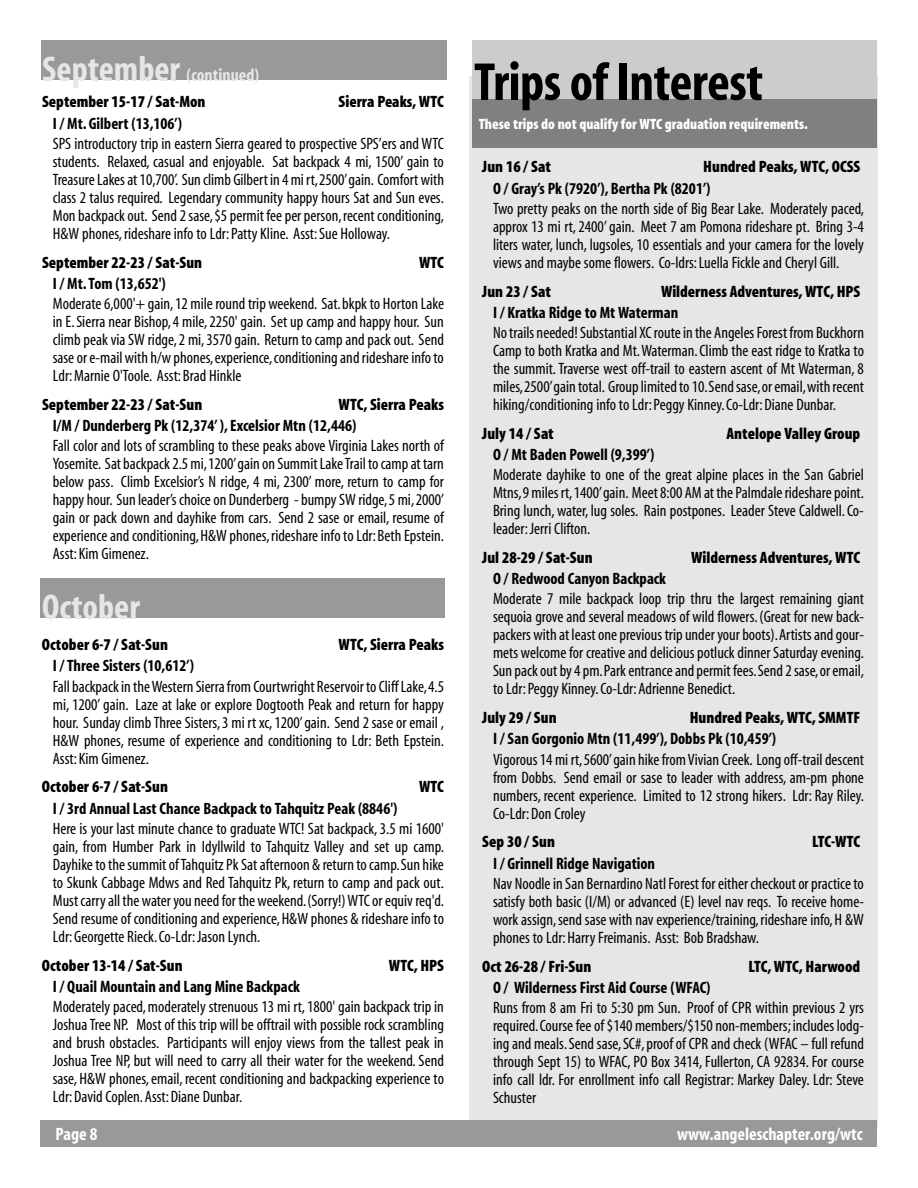
<style>
.page{position:relative;width:918px;height:1188px;background:#fff}
.page>*{position:absolute;margin:0;border:0;box-sizing:border-box;transform-origin:0 0}
.t1{font:54px "Myriad MM 700 300";letter-spacing:-.01em;color:#000}
.t2{font:36px "Myriad MM 700 300";color:#e6e6e6}
.t3{font:18px "Myriad MM 700 300";color:#fff}
.t4{font:18px "Myriad MM 700 300";color:#e6e6e6}
.t5{font:16.5px/18px "Myriad MM 400 300";color:#000;text-align:justify}
.t6{font:16.5px "Myriad MM 830 300";color:#000}
.t7{font:16.5px "Myriad MM 700 300";color:#000}
.t8{font:15px "Myriad MM 830 300";color:#fff}
.s1{font-size:36px}
</style>
<div class="page">
<div style="left:469px;top:76px;width:409px;height:1053px;background:#e6e6e6"></div>
<div style="left:40px;top:1120px;width:838px;height:28px;background:#999"></div>
<div style="left:42px;top:40px;width:405px;height:40px;background:#999"></div>
<div style="left:40px;top:579px;width:406px;height:39px;background:#999"></div>
<div style="left:472px;top:66px;width:406px;height:82px;background:#808080"></div>
<div style="left:472px;top:40px;width:406px;height:59px;background:#ccc"></div>
<p class="t4" style="left:42px;top:69px;width:219px"><span class="s1">September</span> (continued)</p>
<p class="t6" style="left:42px;top:97px;width:165px">September 15-17 / Sat-Mon</p>
<p class="t6" style="left:339px;top:97px;width:107px">Sierra Peaks, WTC</p>
<p class="t7" style="left:53px;top:118px;width:131px">I / Mt. Gilbert (13,106’)</p>
<p class="t5" style="left:53px;top:136px;width:393px">SPS introductory trip in eastern Sierra geared to prospective SPS’ers and WTC students. Relaxed, casual and enjoyable. Sat backpack 4 mi, 1500’ gain to Treasure Lakes at 10,700’. Sun climb Gilbert in 4 mi rt,2500’gain. Comfort with class 2 talus required. Legendary community happy hours Sat and Sun eves.<br>Mon backpack out. Send 2 sase,$5 permit fee per person,recent conditioning, H&amp;W phones, rideshare info to Ldr:Patty Kline. Asst:Sue Holloway.</p>
<p class="t6" style="left:42px;top:257px;width:162px">September 22-23 / Sat-Sun</p>
<p class="t6" style="left:419px;top:257px;width:26px">WTC</p>
<p class="t7" style="left:53px;top:278px;width:115px">I / Mt. Tom (13,652')</p>
<p class="t5" style="left:53px;top:296px;width:393px">Moderate 6,000'+ gain,12 mile round trip weekend. Sat.bkpk to Horton Lake in E. Sierra near Bishop, 4 mile, 2250' gain. Set up camp and happy hour. Sun climb peak via SW ridge, 2 mi, 3570 gain. Return to camp and pack out. Send sase or e-mail with h/w phones,experience,conditioning and rideshare info to Ldr:Marnie O'Toole. Asst:Brad Hinkle</p>
<p class="t6" style="left:42px;top:399px;width:162px">September 22-23 / Sat-Sun</p>
<p class="t6" style="left:338px;top:399px;width:107px">WTC, Sierra Peaks</p>
<p class="t7" style="left:53px;top:420px;width:305px">I/M / Dunderberg Pk (12,374’ ), Excelsior Mtn (12,446)</p>
<p class="t5" style="left:53px;top:438px;width:393px">Fall color and lots of scrambling to these peaks above Virginia Lakes north of Yosemite. Sat backpack 2.5 mi,1200’gain on Summit Lake Trail to camp at tarn below pass. Climb Excelsior’s N ridge, 4 mi, 2300’ more, return to camp for happy hour. Sun leader’s choice on Dunderberg - bumpy SW ridge,5 mi,2000’ gain or pack down and dayhike from cars. Send 2 sase or email, resume of experience and conditioning,H&amp;W phones,rideshare info to Ldr:Beth Epstein.<br>Asst:Kim Gimenez.</p>
<h2 class="t2" style="left:42px;top:595px;width:100px">October</h2>
<p class="t6" style="left:42px;top:639px;width:128px">October 6-7 / Sat-Sun</p>
<p class="t6" style="left:338px;top:639px;width:107px">WTC, Sierra Peaks</p>
<p class="t7" style="left:53px;top:661px;width:143px">I / Three Sisters (10,612’)</p>
<p class="t5" style="left:53px;top:679px;width:393px">Fall backpack in the Western Sierra from Courtwright Reservoir to Cliff Lake,4.5 mi, 1200’ gain. Laze at lake or explore Dogtooth Peak and return for happy hour. Sunday climb Three Sisters, 3 mi rt xc, 1200’gain. Send 2 sase or email , H&amp;W phones, resume of experience and conditioning to Ldr: Beth Epstein.<br>Asst:Kim Gimenez.</p>
<p class="t6" style="left:42px;top:781px;width:128px">October 6-7 / Sat-Sun</p>
<p class="t6" style="left:419px;top:781px;width:26px">WTC</p>
<p class="t7" style="left:53px;top:803px;width:346px">I / 3rd Annual Last Chance Backpack to Tahquitz Peak (8846')</p>
<p class="t5" style="left:53px;top:821px;width:393px">Here is your last minute chance to graduate WTC! Sat backpack, 3.5 mi 1600' gain, from Humber Park in Idyllwild to Tahquitz Valley and set up camp.<br>Dayhike to the summit of Tahquitz Pk Sat afternoon &amp; return to camp.Sun hike to Skunk Cabbage Mdws and Red Tahquitz Pk, return to camp and pack out.<br>Must carry all the water you need for the weekend.(Sorry!) WTC or equiv req'd.<br>Send resume of conditioning and experience,H&amp;W phones &amp; rideshare info to Ldr:Georgette Rieck.Co-Ldr:Jason Lynch.</p>
<p class="t6" style="left:42px;top:960px;width:142px">October 13-14 / Sat-Sun</p>
<p class="t6" style="left:389px;top:960px;width:57px">WTC, HPS</p>
<p class="t7" style="left:53px;top:981px;width:249px">I / Quail Mountain and Lang Mine Backpack</p>
<p class="t5" style="left:53px;top:999px;width:393px">Moderately paced, moderately strenuous 13 mi rt, 1800' gain backpack trip in Joshua Tree NP. Most of this trip will be offtrail with possible rock scrambling and brush obstacles. Participants will enjoy views from the tallest peak in Joshua Tree NP, but will need to carry all their water for the weekend. Send sase, H&amp;W phones, email, recent conditioning and backpacking experience to Ldr:David Coplen.Asst:Diane Dunbar.</p>
<h1 class="t1" style="left:474px;top:65px;width:291px">Trips of Interest</h1>
<p class="t8" style="left:479px;top:119px;width:331px">These trips do not qualify for WTC graduation requirements.</p>
<p class="t6" style="left:482px;top:162px;width:70px">Jun 16 / Sat</p>
<p class="t6" style="left:703px;top:162px;width:158px">Hundred Peaks, WTC, OCSS</p>
<p class="t7" style="left:493px;top:183px;width:219px">O / Gray’s Pk (7920’), Bertha Pk (8201’)</p>
<p class="t5" style="left:493px;top:201px;width:372px">Two pretty peaks on the north side of Big Bear Lake. Moderately paced, approx 13 mi rt, 2400’ gain. Meet 7 am Pomona rideshare pt. Bring 3-4 liters water, lunch, lugsoles, 10 essentials and your camera for the lovely views and maybe some flowers. Co-ldrs:Luella Fickle and Cheryl Gill.</p>
<p class="t6" style="left:482px;top:286px;width:70px">Jun 23 / Sat</p>
<p class="t6" style="left:661px;top:286px;width:201px">Wilderness Adventures, WTC, HPS</p>
<p class="t7" style="left:493px;top:307px;width:187px">I / Kratka Ridge to Mt Waterman</p>
<p class="t5" style="left:493px;top:325px;width:373px">No trails needed! Substantial XC route in the Angeles Forest from Buckhorn Camp to both Kratka and Mt.Waterman. Climb the east ridge to Kratka to the summit. Traverse west off-trail to eastern ascent of Mt Waterman, 8 miles,2500’gain total. Group limited to 10.Send sase,or email,with recent hiking/conditioning info to Ldr:Peggy Kinney.Co-Ldr:Diane Dunbar.</p>
<p class="t6" style="left:482px;top:428px;width:73px">July 14 / Sat</p>
<p class="t6" style="left:727px;top:428px;width:135px">Antelope Valley Group</p>
<p class="t7" style="left:493px;top:449px;width:163px">O / Mt Baden Powell (9,399’)</p>
<p class="t5" style="left:493px;top:467px;width:372px">Moderate dayhike to one of the great alpine places in the San Gabriel Mtns,9 miles rt,1400’gain. Meet 8:00 AM at the Palmdale rideshare point.<br>Bring lunch, water, lug soles. Rain postpones. Leader Steve Caldwell. Co&shy;leader:Jerri Clifton.</p>
<p class="t6" style="left:482px;top:552px;width:112px">Jul 28-29 / Sat-Sun</p>
<p class="t6" style="left:691px;top:552px;width:171px">Wilderness Adventures, WTC</p>
<p class="t7" style="left:493px;top:573px;width:175px">O / Redwood Canyon Backpack</p>
<p class="t5" style="left:493px;top:591px;width:373px">Moderate 7 mile backpack loop trip thru the largest remaining giant sequoia grove and several meadows of wild flowers. (Great for new back&shy;packers with at least one previous trip under your boots).Artists and gour&shy;mets welcome for creative and delicious potluck dinner Saturday evening.<br>Sun pack out by 4 pm.Park entrance and permit fees.Send 2 sase,or email, to Ldr:Peggy Kinney.Co-Ldr:Adrienne Benedict.</p>
<p class="t6" style="left:482px;top:712px;width:76px">July 29 / Sun</p>
<p class="t6" style="left:690px;top:712px;width:172px">Hundred Peaks, WTC, SMMTF</p>
<p class="t7" style="left:493px;top:734px;width:285px">I / San Gorgonio Mtn (11,499’), Dobbs Pk (10,459’)</p>
<p class="t5" style="left:493px;top:752px;width:373px">Vigorous 14 mi rt,5600’gain hike from Vivian Creek. Long off-trail descent from Dobbs. Send email or sase to leader with address, am-pm phone numbers, recent experience. Limited to 12 strong hikers. Ldr: Ray Riley.<br>Co-Ldr:Don Croley</p>
<p class="t6" style="left:482px;top:837px;width:74px">Sep 30 / Sun</p>
<p class="t6" style="left:812px;top:837px;width:50px">LTC-WTC</p>
<p class="t7" style="left:493px;top:858px;width:164px">I / Grinnell Ridge Navigation</p>
<p class="t5" style="left:493px;top:876px;width:373px">Nav Noodle in San Bernardino Natl Forest for either checkout or practice to satisfy both basic (I/M) or advanced (E) level nav reqs. To receive home&shy;work assign, send sase with nav experience/training, rideshare info, H &amp;W phones to Ldr:Harry Freimanis. Asst: Bob Bradshaw.</p>
<p class="t6" style="left:482px;top:961px;width:111px">Oct 26-28 / Fri-Sun</p>
<p class="t6" style="left:748px;top:961px;width:113px">LTC, WTC, Harwood</p>
<p class="t7" style="left:493px;top:982px;width:219px">O / Wilderness First Aid Course (WFAC)</p>
<p class="t5" style="left:493px;top:1000px;width:373px">Runs from 8 am Fri to 5:30 pm Sun. Proof of CPR within previous 2 yrs required.Course fee of $140 members/$150 non-members;includes lodg&shy;ing and meals.Send sase,SC#,proof of CPR and check (WFAC – full refund through Sept 15) to WFAC, PO Box 3414, Fullerton, CA 92834. For course info call ldr. For enrollment info call Registrar: Markey Daley. Ldr: Steve Schuster</p>
<p class="t3" style="left:56px;top:1128px;width:43px">Page 8</p>
<p class="t3" style="left:677px;top:1128px;width:187px">www.angeleschapter.org/wtc</p>
</div>
